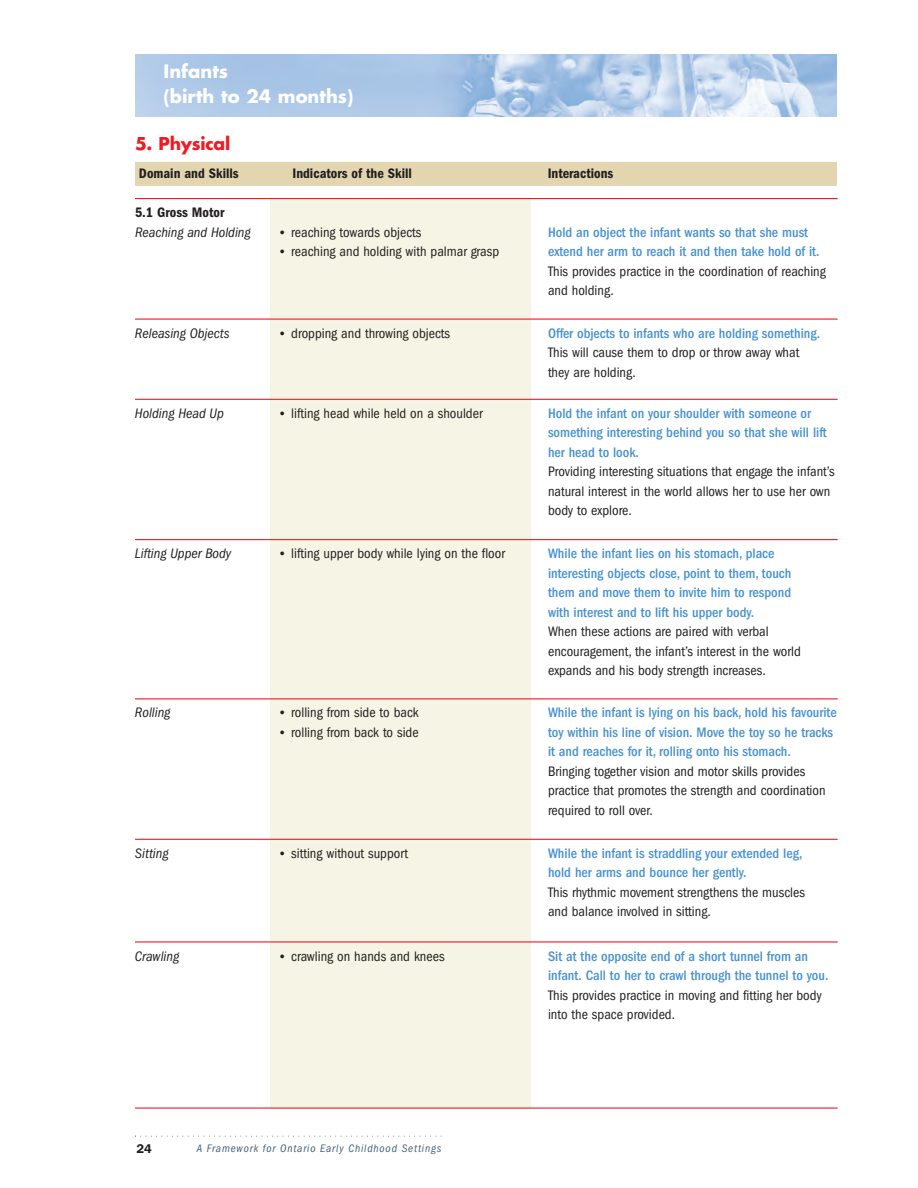
<style>
.page{position:relative;width:918px;height:1188px;background:#fff}
.page>*{position:absolute;margin:0;border:0;box-sizing:border-box;transform-origin:0 0}
.t1{font:700 18px/25.5px "Futura";color:#fff}
.t2{font:700 17.25px "Futura";letter-spacing:-.015em;color:#ed1c24}
.t3{font:500 condensed 14.25px/19.5px "Franklin Gothic";color:#4791ce}
.t4{font:condensed 14.25px/19.5px "Franklin Gothic";color:#231f20}
.t5{font:italic condensed 14.25px/19.5px "Franklin Gothic";color:#231f20}
.t6{font:600 condensed 14.25px "Franklin Gothic";color:#231f20}
.t7{font:600 12.75px "Franklin Gothic";color:#231f20}
.t8{font:italic condensed 11.25px "Franklin Gothic";letter-spacing:.075em;color:#3f6279}
.s1{font-weight:600;font-style:normal}
.s2{font-weight:400;color:#231f20}
.s3{font-family:"Franklin Got ITC";font-stretch:normal;font-size:13.5px}
.s4{font-weight:500;color:#4791ce}
</style>
<div class="page">
<div style="left:271px;top:198px;width:260px;height:911px;background:#f6f4e5"></div>
<hr style="left:135px;top:198px;width:703px;height:1px;background:#ed1c24">
<hr style="left:135px;top:319px;width:703px;height:1px;background:#ed1c24">
<hr style="left:135px;top:399px;width:703px;height:1px;background:#ed1c24">
<hr style="left:135px;top:539px;width:703px;height:1px;background:#ed1c24">
<hr style="left:135px;top:698px;width:703px;height:1px;background:#ed1c24">
<hr style="left:135px;top:839px;width:703px;height:1px;background:#ed1c24">
<hr style="left:135px;top:941px;width:703px;height:2px;background:#ed1c24">
<hr style="left:135px;top:1108px;width:703px;height:1px;background:#ed1c24">
<svg style="left:135px;top:1136px;width:307px;height:1px"></svg>
<div style="left:135px;top:162px;width:702px;height:24px;background:#e3d5af"></div>
<img style="left:135px;top:54px;width:702px;height:63px">
<p class="t1" style="left:164px;top:60px;width:191px">Infants<br>(birth to 24 months)</p>
<h3 class="t2" style="left:135px;top:136px;width:97px">5. Physical</h3>
<p class="t6" style="left:139px;top:169px;width:101px">Domain and Skills</p>
<p class="t6" style="left:293px;top:169px;width:121px">Indicators of the Skill</p>
<p class="t6" style="left:548px;top:169px;width:67px">Interactions</p>
<p class="t5" style="left:135px;top:204px;width:117px"><span class="s1">5.1 Gross Motor<br></span>Reaching and Holding</p>
<p class="t3" style="left:548px;top:223px;width:279px">Hold an object the infant wants so that she must extend her arm to reach it and then take hold of it.<br><span class="s2">This provides practice in the coordination of reaching and holding.</span></p>
<p class="t4" style="left:278px;top:223px;width:145px"><span class="s3">•</span> reaching towards objects</p>
<p class="t4" style="left:278px;top:243px;width:223px"><span class="s3">•</span> reaching and holding with palmar grasp</p>
<p class="t5" style="left:135px;top:324px;width:96px">Releasing Objects</p>
<p class="t4" style="left:278px;top:324px;width:174px"><span class="s3">•</span> dropping and throwing objects</p>
<p class="t4" style="left:548px;top:324px;width:274px"><span class="s4">Offer objects to infants who are holding something.<br></span>This will cause them to drop or throw away what they are holding.</p>
<p class="t5" style="left:135px;top:405px;width:90px">Holding Head Up</p>
<p class="t4" style="left:278px;top:405px;width:206px"><span class="s3">•</span> lifting head while held on a shoulder</p>
<p class="t4" style="left:548px;top:405px;width:288px"><span class="s4">Hold the infant on your shoulder with someone or something interesting behind you so that she will lift her head to look.<br></span>Providing interesting situations that engage the infant’s natural interest in the world allows her to use her own body to explore.</p>
<p class="t5" style="left:135px;top:545px;width:98px">Lifting Upper Body</p>
<p class="t4" style="left:278px;top:545px;width:229px"><span class="s3">•</span> lifting upper body while lying on the floor</p>
<p class="t3" style="left:548px;top:545px;width:254px">While the infant lies on his stomach, place interesting objects close, point to them, touch them and move them to invite him to respond with interest and to lift his upper body.<br><span class="s2">When these actions are paired with verbal encouragement, the infant’s interest in the world expands and his body strength increases.</span></p>
<p class="t5" style="left:135px;top:704px;width:37px">Rolling</p>
<p class="t4" style="left:278px;top:704px;width:142px"><span class="s3">•</span> rolling from side to back</p>
<p class="t4" style="left:278px;top:724px;width:142px"><span class="s3">•</span> rolling from back to side</p>
<p class="t3" style="left:548px;top:704px;width:290px">While the infant is lying on his back, hold his favourite toy within his line of vision. Move the toy so he tracks it and reaches for it, rolling onto his stomach.<br><span class="s2">Bringing together vision and motor skills provides practice that promotes the strength and coordination required to roll over.</span></p>
<p class="t5" style="left:135px;top:845px;width:35px">Sitting</p>
<p class="t4" style="left:278px;top:845px;width:132px"><span class="s3">•</span> sitting without support</p>
<p class="t3" style="left:548px;top:845px;width:258px">While the infant is straddling your extended leg, hold her arms and bounce her gently.<br><span class="s2">This rhythmic movement strengthens the muscles and balance involved in sitting.</span></p>
<p class="t5" style="left:135px;top:947px;width:46px">Crawling</p>
<p class="t4" style="left:278px;top:947px;width:168px"><span class="s3">•</span> crawling on hands and knees</p>
<p class="t3" style="left:548px;top:947px;width:282px">Sit at the opposite end of a short tunnel from an infant. Call to her to crawl through the tunnel to you.<br><span class="s2">This provides practice in moving and fitting her body into the space provided.</span></p>
<p class="t7" style="left:136px;top:1141px;width:17px">24</p>
<p class="t8" style="left:197px;top:1144px;width:246px">A Framework for Ontario Early Childhood Settings</p>
</div>
